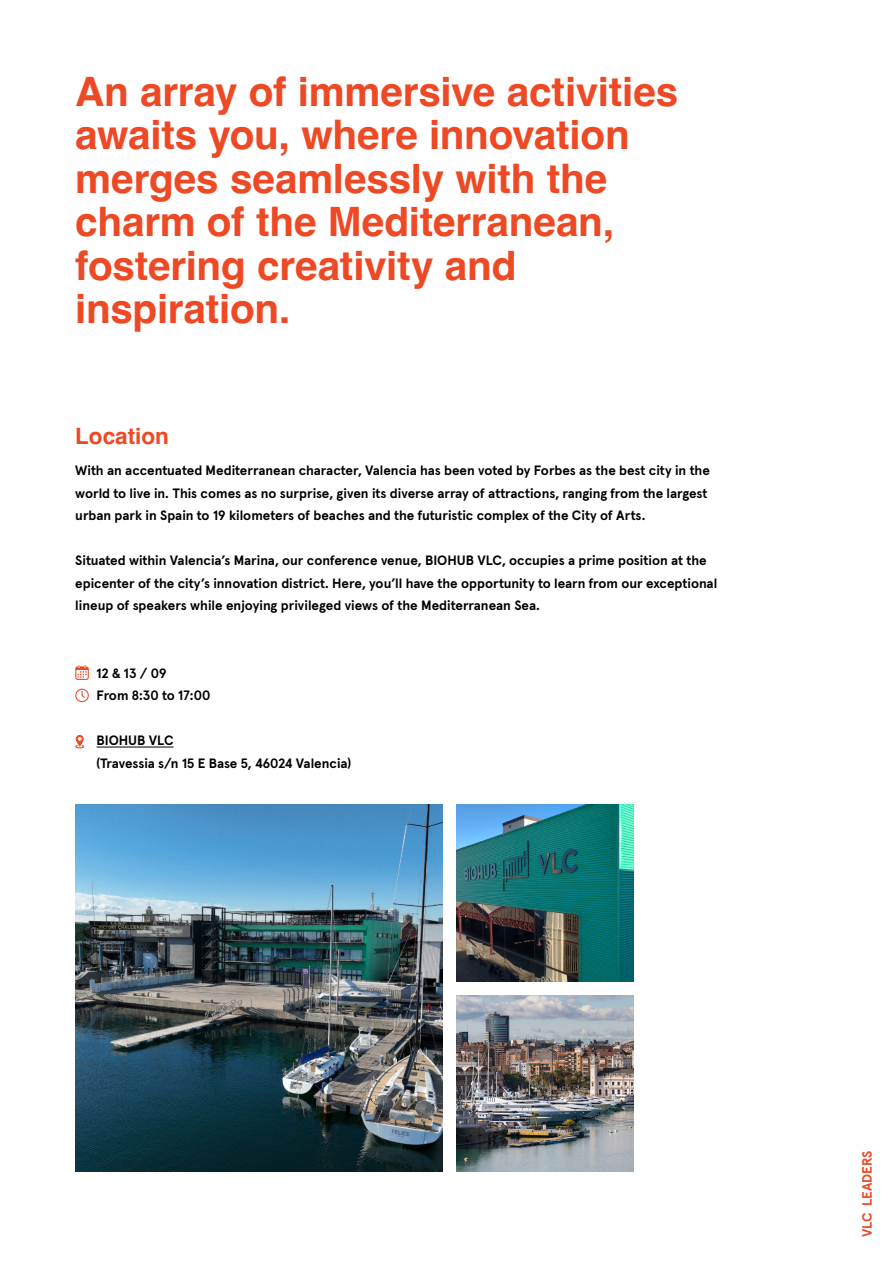
<style>
.page{position:relative;width:893px;height:1263px;background:#fff}
.page>*{position:absolute;margin:0;border:0;box-sizing:border-box;transform-origin:0 0}
.t1{font:700 40.5px/43.5px "Helvetica";letter-spacing:-.005em;color:#ee4925}
.t2{font:700 22.5px "Helvetica";letter-spacing:-.005em;color:#ee4925}
.t3{font:700 13.5px/22.5px "Apercu Pro";color:#000}
.t4{font:700 13.5px "Apercu Pro";color:#ee4925}
</style>
<div class="page">
<hr style="left:97px;top:747px;width:77px;height:1px;background:#000">
<img style="left:75px;top:805px;width:367px;height:367px">
<img style="left:457px;top:805px;width:176px;height:176px">
<img style="left:457px;top:995px;width:176px;height:177px">
<svg style="left:75px;top:735px;width:9px;height:13px"></svg>
<svg style="left:75px;top:689px;width:14px;height:13px"></svg>
<svg style="left:75px;top:665px;width:14px;height:15px"></svg>
<h1 class="t1" style="left:75px;top:74px;width:605px">An array of immersive activities awaits you, where innovation merges seamlessly with the charm of the Mediterranean, fostering creativity and inspiration.</h1>
<h2 class="t2" style="left:75px;top:423px;width:95px">Location</h2>
<p class="t3" style="left:75px;top:458px;width:636px">With an accentuated Mediterranean character, Valencia has been voted by Forbes as the best city in the world to live in. This comes as no surprise, given its diverse array of attractions, ranging from the largest urban park in Spain to 19 kilometers of beaches and the futuristic complex of the City of Arts.</p>
<p class="t3" style="left:75px;top:548px;width:643px">Situated within Valencia’s Marina, our conference venue, BIOHUB VLC, occupies a prime position at the epicenter of the city’s innovation district. Here, you’ll have the opportunity to learn from our exceptional lineup of speakers while enjoying privileged views of the Mediterranean Sea.</p>
<p class="t3" style="left:97px;top:661px;width:115px">12 &amp; 13 / 09<br>From 8:30 to 17:00</p>
<p class="t3" style="left:97px;top:728px;width:256px">BIOHUB VLC<br>(Travessia s/n 15 E Base 5, 46024 Valencia)</p>
<p class="t4" style="left:856px;top:1237px;width:88px;rotate:-90deg">VLC LEADERS</p>
</div>
